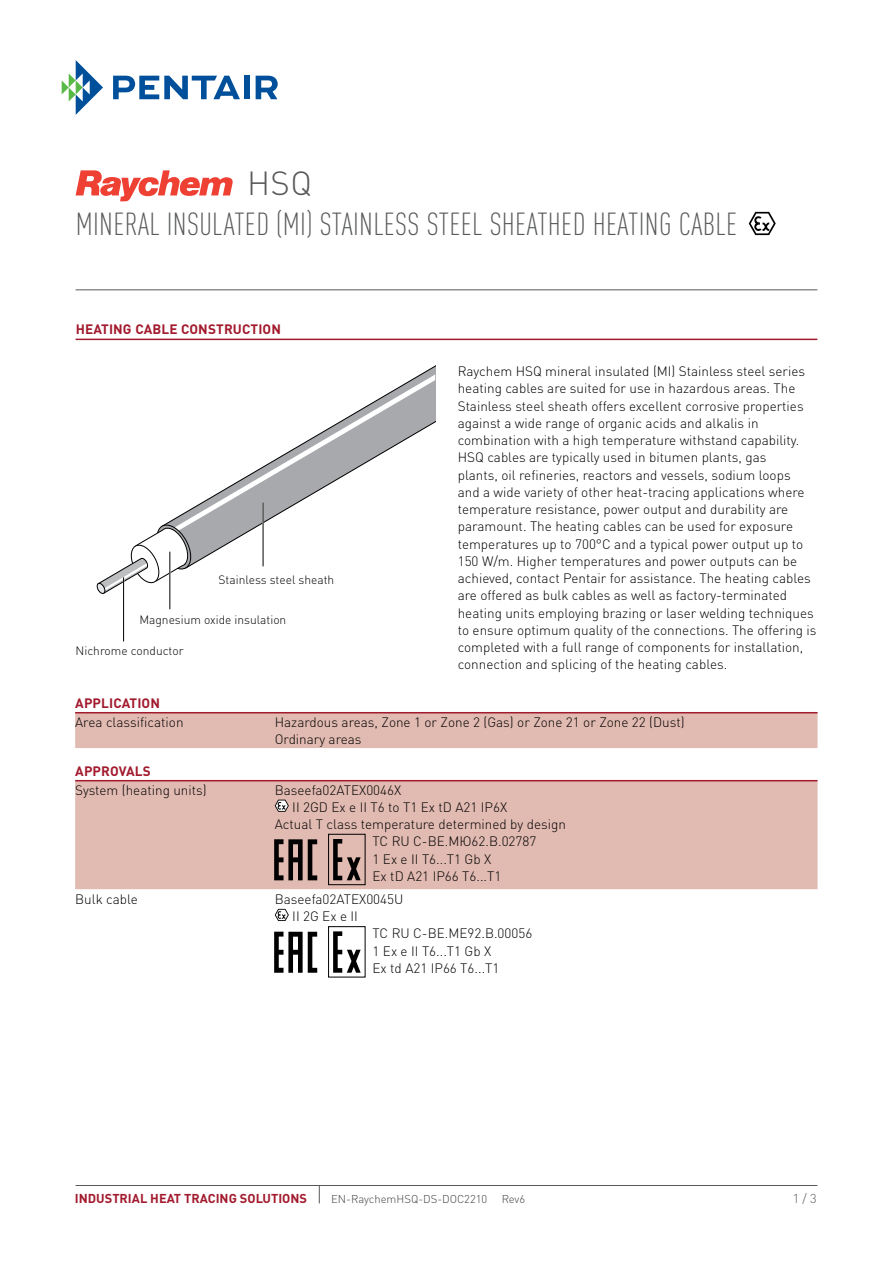
<style>
.page{position:relative;width:893px;height:1263px;background:#fff}
.page>*{position:absolute;margin:0;border:0;box-sizing:border-box;transform-origin:0 0}
.t1{font:300 33px "DIN Pro";color:#58595b}
.t2{font:300 condensed 31.5px "DIN Pro";letter-spacing:.01em;color:#58595b}
.t3{font:300 13.5px/17.2px "DIN Pro";color:#000}
.t4{font:700 13.5px "DIN Pro";letter-spacing:.01em;color:#a21a2d}
.t5{font:700 12.75px "DIN Pro";color:#a21a2d}
.t6{font:300 12.75px "DIN Pro";color:#58595b}
.t7{font:300 12px "DIN Pro";color:#000}
.t8{font:300 11.25px "DIN Pro";color:#414042}
</style>
<div class="page">
<svg style="left:62px;top:60px;width:41px;height:55px"></svg>
<svg style="left:113px;top:76px;width:127px;height:23px"></svg>
<div style="left:244px;top:76px;width:5px;height:23px;background:#004f9a"></div>
<svg style="left:256px;top:76px;width:22px;height:23px"></svg>
<hr style="left:76px;top:289px;width:741px;height:1px;background:#58595b">
<svg style="left:749px;top:212px;width:27px;height:23px"></svg>
<svg style="left:76px;top:170px;width:157px;height:31px"></svg>
<hr style="left:76px;top:1185px;width:741px;height:1px;background:#58595b">
<svg style="left:319px;top:1186px;width:1px;height:17px"></svg>
<svg style="left:97px;top:366px;width:338px;height:228px"></svg>
<hr style="left:76px;top:339px;width:741px;height:1px;background:#a21a2d">
<hr style="left:123px;top:577px;width:1px;height:64px;background:#fff">
<hr style="left:123px;top:578px;width:1px;height:63px;background:#000">
<hr style="left:169px;top:552px;width:2px;height:57px;background:#fff">
<hr style="left:169px;top:552px;width:1px;height:57px;background:#000">
<hr style="left:262px;top:502px;width:2px;height:64px;background:#fff">
<hr style="left:263px;top:503px;width:1px;height:63px;background:#000">
<div style="left:75px;top:713px;width:742px;height:35px;background:#e1bab1"></div>
<hr style="left:75px;top:712px;width:742px;height:1px;background:#a21a2d">
<div style="left:75px;top:781px;width:742px;height:108px;background:#e1bab1"></div>
<hr style="left:75px;top:780px;width:742px;height:1px;background:#a21a2d">
<svg style="left:275px;top:800px;width:14px;height:12px"></svg>
<svg style="left:275px;top:909px;width:14px;height:12px"></svg>
<svg style="left:274px;top:932px;width:43px;height:41px"></svg>
<svg style="left:333px;top:931px;width:28px;height:42px"></svg>
<div style="left:328px;top:926px;width:37px;height:51px;border:1px solid #000"></div>
<svg style="left:274px;top:839px;width:43px;height:41px"></svg>
<svg style="left:333px;top:839px;width:28px;height:41px"></svg>
<div style="left:328px;top:834px;width:37px;height:51px;border:1px solid #000"></div>
<h1 class="t1" style="left:247px;top:158px;width:66px">HSQ</h1>
<h2 class="t2" style="left:76px;top:201px;width:663px">MINERAL INSULATED (MI) STAINLESS STEEL SHEATHED HEATING CABLE</h2>
<p class="t4" style="left:76px;top:318px;width:18px">HEATING</p>
<p class="t4" style="left:135px;top:318px;width:55px">CABLE CONSTRUCTION</p>
<p class="t7" style="left:219px;top:570px;width:117px">Stainless steel sheath</p>
<p class="t7" style="left:139px;top:610px;width:148px">Magnesium oxide insulation</p>
<p class="t7" style="left:76px;top:641px;width:110px">Nichrome conductor</p>
<p class="t3" style="left:458px;top:361px;width:360px">Raychem HSQ mineral insulated (MI) Stainless steel series heating cables are suited for use in hazardous areas. The Stainless steel sheath offers excellent corrosive properties against a wide range of organic acids and alkalis in combination with a high temperature withstand capability.<br>HSQ cables are typically used in bitumen plants, gas<br>plants, oil refineries, reactors and vessels, sodium loops<br>and a wide variety of other heat-tracing applications where temperature resistance, power output and durability are paramount. The heating cables can be used for exposure temperatures up to 700°C and a typical power output up to 150 W/m. Higher temperatures and power outputs can be achieved, contact Pentair for assistance. The heating cables are offered as bulk cables as well as factory-terminated heating units employing brazing or laser welding techniques to ensure optimum quality of the connections. The offering is completed with a full range of components for installation, connection and splicing of the heating cables.</p>
<p class="t4" style="left:75px;top:692px;width:35px">APPLICATION</p>
<p class="t3" style="left:75px;top:712px;width:110px">Area classification</p>
<p class="t3" style="left:275px;top:712px;width:411px">Hazardous areas, Zone 1 or Zone 2 (Gas) or Zone 21 or Zone 22 (Dust)<br>Ordinary areas</p>
<p class="t4" style="left:75px;top:759px;width:60px">APPROVALS</p>
<p class="t3" style="left:75px;top:780px;width:133px">System (heating units)</p>
<p class="t3" style="left:275px;top:780px;width:128px">Baseefa02ATEX0046X</p>
<p class="t3" style="left:292px;top:797px;width:216px">II 2GD Ex e II T6 to T1 Ex tD A21 IP6X</p>
<p class="t3" style="left:275px;top:814px;width:293px">Actual T class temperature determined by design</p>
<p class="t3" style="left:373px;top:832px;width:165px">TC RU C-BE.МЮ62.B.02787</p>
<p class="t3" style="left:373px;top:849px;width:120px">1 Ex e II T6...T1 Gb X</p>
<p class="t3" style="left:373px;top:866px;width:130px">Ex tD A21 IP66 T6...T1</p>
<p class="t3" style="left:75px;top:889px;width:64px">Bulk cable</p>
<p class="t3" style="left:275px;top:889px;width:130px">Baseefa02ATEX0045U</p>
<p class="t3" style="left:292px;top:906px;width:67px">II 2G Ex e II</p>
<p class="t3" style="left:373px;top:923px;width:161px">TC RU C-BE.МE92.B.00056</p>
<p class="t3" style="left:373px;top:941px;width:120px">1 Ex e II T6...T1 Gb X</p>
<p class="t3" style="left:373px;top:958px;width:128px">Ex td A21 IP66 T6...T1</p>
<p class="t5" style="left:75px;top:1188px;width:234px">INDUSTRIAL HEAT TRACING SOLUTIONS</p>
<p class="t8" style="left:331px;top:1190px;width:158px">EN-RaychemHSQ-DS-DOC2210</p>
<p class="t8" style="left:502px;top:1190px;width:25px">Rev6</p>
<p class="t6" style="left:793px;top:1189px;width:25px">1 / 3</p>
</div>
